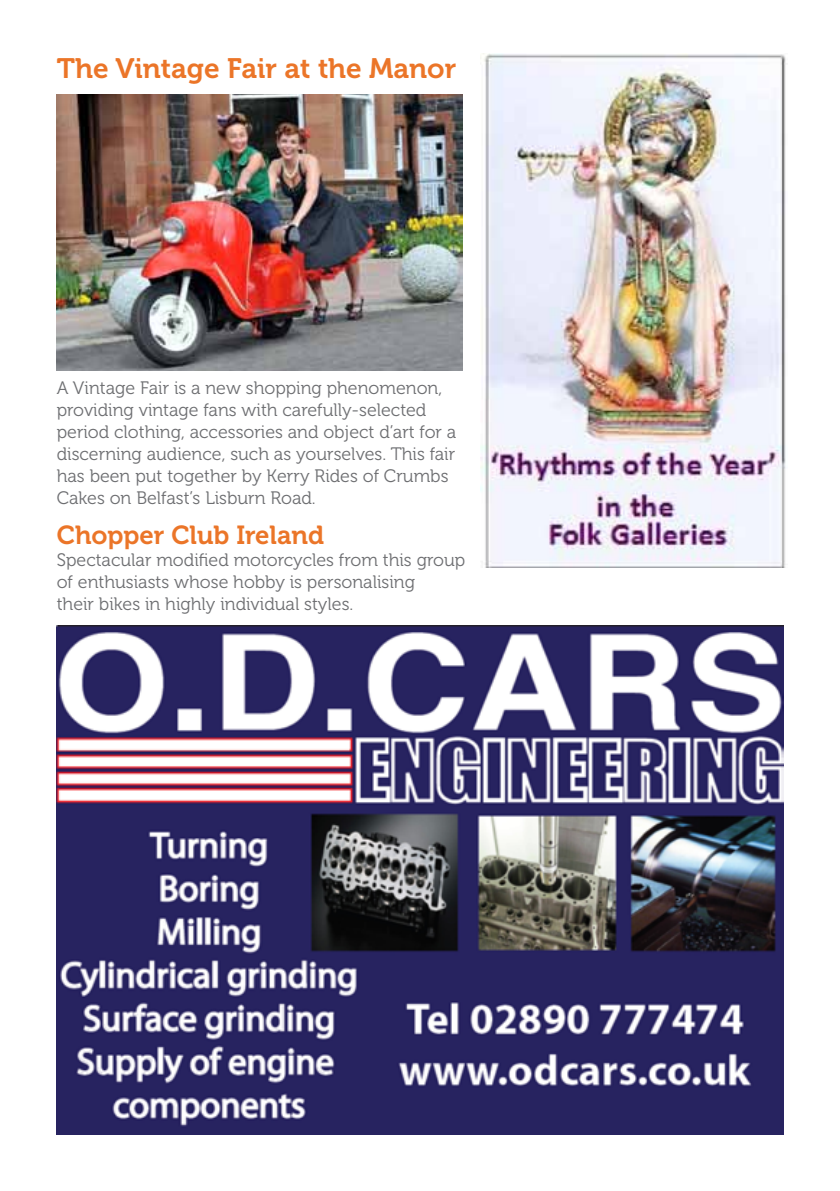
<style>
.page{position:relative;width:840px;height:1191px;background:#fff}
.page>*{position:absolute;margin:0;border:0;box-sizing:border-box;transform-origin:0 0}
.t1{font:28px "Museo 700";color:#eb7528}
.t2{font:26px "Museo 700";color:#eb7528}
.t3{font:18px/22px "Museo 300";color:#6d6e71}
</style>
<div class="page">
<img style="left:57px;top:94px;width:405px;height:276px">
<img style="left:57px;top:626px;width:725px;height:508px">
<img style="left:480px;top:54px;width:306px;height:513px">
<h1 class="t1" style="left:57px;top:52px;width:401px">The Vintage Fair at the Manor</h1>
<p class="t3" style="left:57px;top:377px;width:401px">A Vintage Fair is a new shopping phenomenon, providing vintage fans with carefully-selected period clothing, accessories and object d’art for a discerning audience, such as yourselves. This fair has been put together by Kerry Rides of Crumbs Cakes on Belfast’s Lisburn Road.</p>
<h2 class="t2" style="left:57px;top:520px;width:269px">Chopper Club Ireland</h2>
<p class="t3" style="left:57px;top:549px;width:410px">Spectacular modified motorcycles from this group of enthusiasts whose hobby is personalising<br>their bikes in highly individual styles.</p>
</div>
